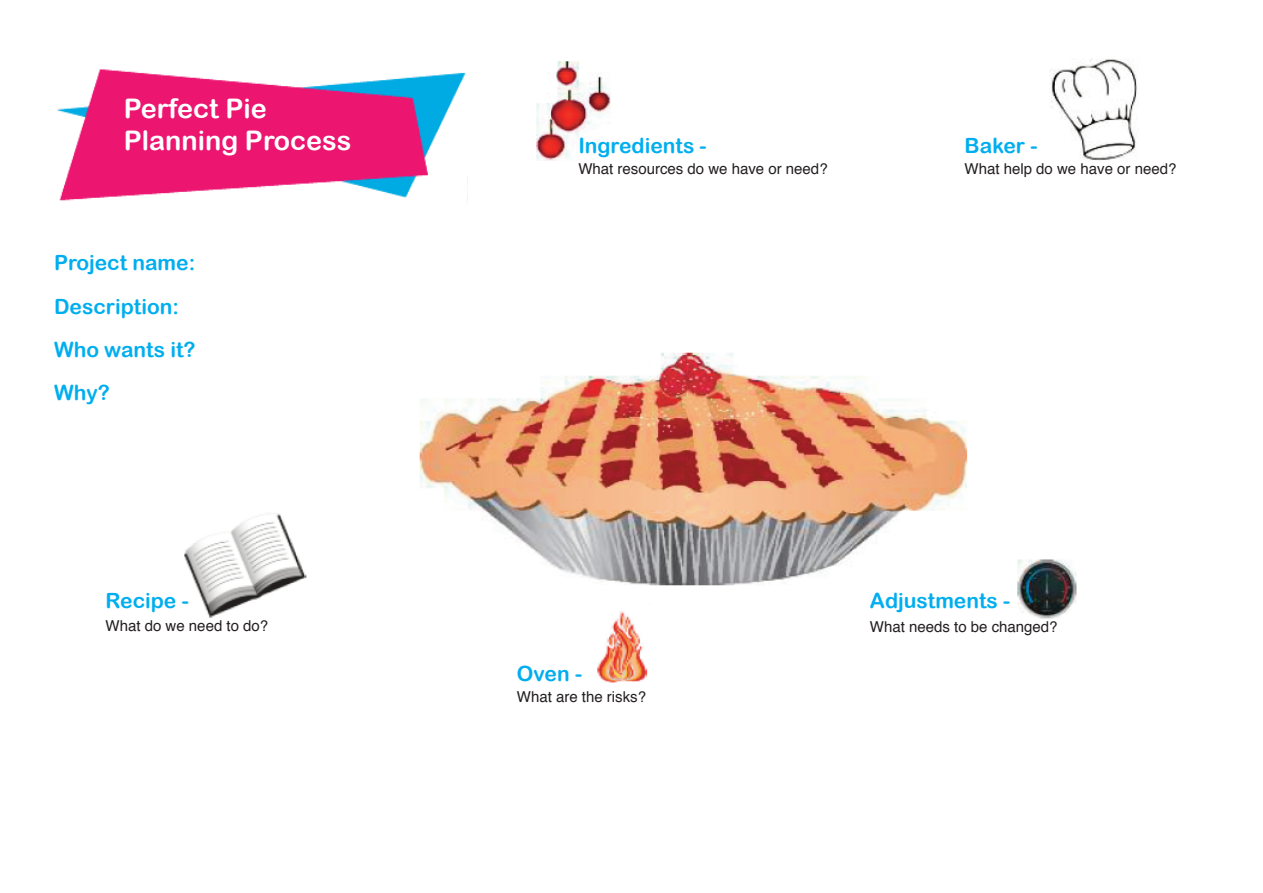
<style>
.page{position:relative;width:1263px;height:893px;background:#fff}
.page>*{position:absolute;margin:0;border:0;box-sizing:border-box;transform-origin:0 0}
.t1{font:27px/32.4px "Arial Rounded MT Bold";color:#fff}
.t2{font:21px/43.2px "Arial Rounded MT Bold";color:#00aeef}
.t3{font:15px "Helvetica";color:#231f20}
</style>
<div class="page">
<img style="left:57px;top:69px;width:411px;height:135px">
<img style="left:419px;top:352px;width:549px;height:234px">
<img style="left:184px;top:513px;width:123px;height:105px">
<img style="left:1017px;top:559px;width:60px;height:60px">
<img style="left:1051px;top:58px;width:86px;height:103px">
<img style="left:536px;top:61px;width:75px;height:100px">
<img style="left:597px;top:611px;width:51px;height:72px">
<h1 class="t1" style="left:124px;top:92px;width:229px">Perfect Pie<br>Planning Process</h1>
<h2 class="t2" style="left:54px;top:241px;width:143px">Project name:<br>Description:<br>Who wants it?<br>Why?</h2>
<h2 class="t2" style="left:106px;top:578px;width:85px">Recipe -</h2>
<p class="t3" style="left:106px;top:620px;width:164px">What do we need to do?</p>
<h2 class="t2" style="left:578px;top:124px;width:130px">Ingredients -</h2>
<p class="t3" style="left:578px;top:162px;width:251px">What resources do we have or need?</p>
<h2 class="t2" style="left:964px;top:124px;width:74px">Baker -</h2>
<p class="t3" style="left:964px;top:163px;width:213px">What help do we have or need?</p>
<h2 class="t2" style="left:517px;top:651px;width:67px">Oven -</h2>
<p class="t3" style="left:517px;top:690px;width:131px">What are the risks?</p>
<h2 class="t2" style="left:870px;top:579px;width:142px">Adjustments -</h2>
<p class="t3" style="left:870px;top:620px;width:189px">What needs to be changed?</p>
</div>
